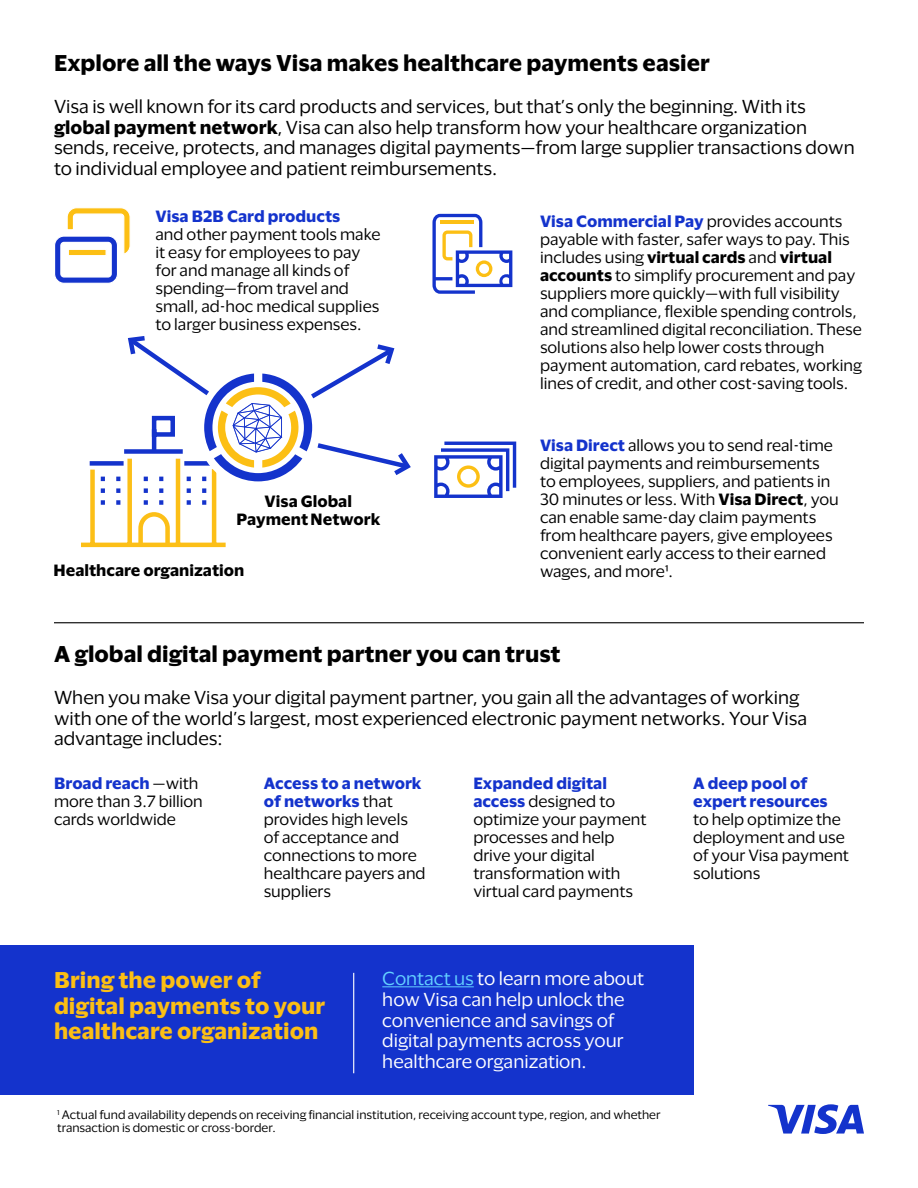
<style>
.page{position:relative;width:918px;height:1188px;background:#fff}
.page>*{position:absolute;margin:0;border:0;box-sizing:border-box;transform-origin:0 0}
.t1{font:700 21px "Visa Dialect";color:#000}
.t2{font:700 21px/25.2px "Visa Dialect";color:#fcbf14}
.t3{font:17.25px/20.7px "Visa Dialect";color:#000}
.t4{font:17.25px/20.7px "Visa Dialect";color:#fff}
.t5{font:15px/18px "Visa Dialect";color:#000}
.t6{font:700 15px/18px "Visa Dialect";color:#000;text-align:center}
.t7{font:700 15px/18px "Visa Dialect";color:#1433cc}
.t8{font:11.25px/13.5px "Visa Dialect";color:#000}
.s1{font-weight:700}
.s2{font-weight:700;color:#1433cc}
.s3{color:#63d0ff}
</style>
<div class="page">
<svg style="left:768px;top:1104px;width:96px;height:30px"></svg>
<hr style="left:54px;top:622px;width:810px;height:1px;background:#000">
<div style="left:0;top:945px;width:693px;height:150px;background:#1433cc"></div>
<hr style="left:382px;top:986px;width:92px;height:1px;background:#63d0ff">
<hr style="left:353px;top:973px;width:1px;height:100px;background:#fff">
<svg style="left:55px;top:207px;width:75px;height:77px"></svg>
<div style="left:90px;top:470px;width:5px;height:74px;background:#fcbf17"></div>
<div style="left:127px;top:459px;width:5px;height:85px;background:#fcbf17"></div>
<hr style="left:176px;top:459px;width:4px;height:85px;background:#fcbf17">
<hr style="left:212px;top:469px;width:4px;height:75px;background:#fcbf17">
<hr style="left:81px;top:543px;width:145px;height:4px;background:#fcbf17">
<div style="left:90px;top:461px;width:34px;height:5px;background:#1433cc"></div>
<svg style="left:101px;top:477px;width:4px;height:4px"></svg>
<svg style="left:101px;top:488px;width:4px;height:5px"></svg>
<svg style="left:116px;top:488px;width:4px;height:5px"></svg>
<svg style="left:101px;top:500px;width:4px;height:5px"></svg>
<svg style="left:116px;top:500px;width:4px;height:5px"></svg>
<svg style="left:144px;top:488px;width:4px;height:5px"></svg>
<svg style="left:159px;top:488px;width:4px;height:5px"></svg>
<svg style="left:187px;top:488px;width:4px;height:5px"></svg>
<svg style="left:202px;top:488px;width:4px;height:5px"></svg>
<svg style="left:187px;top:500px;width:4px;height:5px"></svg>
<svg style="left:202px;top:500px;width:4px;height:5px"></svg>
<svg style="left:136px;top:500px;width:36px;height:48px"></svg>
<svg style="left:432px;top:214px;width:80px;height:80px"></svg>
<svg style="left:434px;top:442px;width:82px;height:56px"></svg>
<svg style="left:116px;top:336px;width:295px;height:145px"></svg>
<h1 class="t1" style="left:54px;top:46px;width:657px">Explore all the ways Visa makes healthcare payments easier</h1>
<p class="t3" style="left:54px;top:95px;width:802px">Visa is well known for its card products and services, but that’s only the beginning. With its <span class="s1">global payment network</span>, Visa can also help transform how your healthcare organization sends, receive, protects, and manages digital payments—from large supplier transactions down to individual employee and patient reimbursements.</p>
<p class="t7" style="left:156px;top:206px;width:186px">Visa B2B Card products</p>
<p class="t5" style="left:156px;top:225px;width:227px">and other payment tools make it easy for employees to pay for and manage all kinds of spending—from travel and small, ad-hoc medical supplies to larger business expenses.</p>
<p class="t6" style="left:237px;top:491px;width:145px">Visa Global<br>Payment Network</p>
<p class="t6" style="left:54px;top:560px;width:192px">Healthcare organization</p>
<p class="t5" style="left:540px;top:211px;width:323px"><span class="s2">Visa Commercial Pay</span> provides accounts payable with faster, safer ways to pay. This includes using <span class="s1">virtual cards</span> and <span class="s1">virtual accounts</span> to simplify procurement and pay suppliers more quickly—with full visibility and compliance, flexible spending controls, and streamlined digital reconciliation. These solutions also help lower costs through payment automation, card rebates, working lines of credit, and other cost-saving tools.</p>
<p class="t5" style="left:540px;top:436px;width:300px"><span class="s2">Visa Direct</span> allows you to send real-time digital payments and reimbursements to employees, suppliers, and patients in 30 minutes or less. With <span class="s1">Visa Direct</span>, you can enable same-day claim payments from healthcare payers, give employees convenient early access to their earned wages, and more1.</p>
<h1 class="t1" style="left:54px;top:638px;width:508px">A global digital payment partner you can trust</h1>
<p class="t3" style="left:54px;top:686px;width:755px">When you make Visa your digital payment partner, you gain all the advantages of working with one of the world’s largest, most experienced electronic payment networks. Your Visa advantage includes:</p>
<p class="t5" style="left:264px;top:773px;width:163px"><span class="s2">Access to a network of networks</span> that provides high levels of acceptance and connections to more healthcare payers and suppliers</p>
<p class="t7" style="left:693px;top:773px;width:136px">A deep pool of expert resources</p>
<p class="t5" style="left:54px;top:773px;width:150px"><span class="s2">Broad reach</span> —with more than 3.7 billion cards worldwide</p>
<p class="t5" style="left:473px;top:773px;width:175px"><span class="s2">Expanded digital access</span> designed to optimize your payment processes and help drive your digital transformation with virtual card payments</p>
<p class="t5" style="left:693px;top:809px;width:157px">to help optimize the deployment and use of your Visa payment solutions</p>
<h1 class="t2" style="left:54px;top:966px;width:273px">Bring the power of digital payments to your healthcare organization</h1>
<p class="t4" style="left:382px;top:967px;width:263px"><span class="s3">Contact us</span> to learn more about how Visa can help unlock the convenience and savings of digital payments across your healthcare organization.</p>
<p class="t8" style="left:57px;top:1107px;width:605px"><sup>1</sup> Actual fund availability depends on receiving financial institution, receiving account type, region, and whether transaction is domestic or cross-border.</p>
</div>
